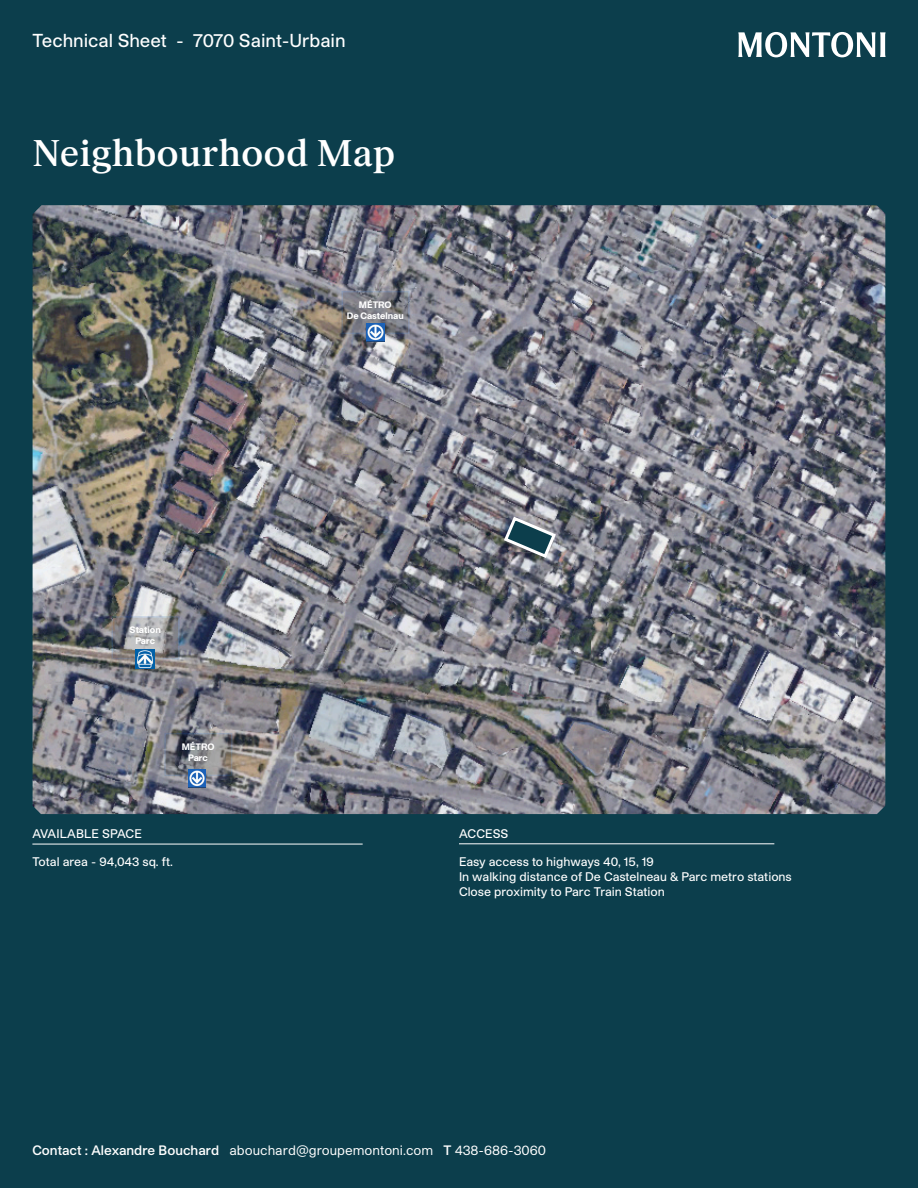
<style>
.page{position:relative;width:918px;height:1188px;background:#0c3e4c}
.page>*{position:absolute;margin:0;border:0;box-sizing:border-box;transform-origin:0 0}
.t1{font:500 36px "FK Roman Standard";color:#fff}
.t2{font:500 18px "Studio Pro";color:#fff}
.t3{font:13.2px "Studio Pro";color:#fff}
.t4{font:500 12px/15px "Studio Pro";color:#fff}
.t5{font:800 9px "Studio Pro";color:#fff}
.s1{font-weight:600}
</style>
<div class="page">
<svg style="left:738px;top:32px;width:148px;height:25px"></svg>
<img style="left:33px;top:205px;width:852px;height:609px">
<hr style="left:32px;top:844px;width:331px;height:1px;background:#fff">
<hr style="left:459px;top:843px;width:315px;height:1px;background:#fff">
<svg style="left:502px;top:515px;width:56px;height:45px"></svg>
<svg style="left:164px;top:733px;width:68px;height:43px;background:#76787e"></svg>
<svg style="left:111px;top:616px;width:69px;height:43px;background:#8d8f94"></svg>
<svg style="left:342px;top:291px;width:68px;height:43px;background:#777880"></svg>
<img style="left:367px;top:323px;width:18px;height:18px">
<img style="left:188px;top:770px;width:18px;height:17px">
<img style="left:135px;top:650px;width:19px;height:19px">
<h2 class="t2" style="left:32px;top:28px;width:315px">Technical Sheet - 7070 Saint-Urbain</h2>
<p class="t1" style="left:32px;top:126px;width:364px">Neighbourhood Map</p>
<p class="t5" style="left:130px;top:624px;width:33px">Station</p>
<p class="t5" style="left:135px;top:634px;width:21px">Parc</p>
<p class="t5" style="left:182px;top:740px;width:34px">MÉTRO</p>
<p class="t5" style="left:188px;top:751px;width:21px">Parc</p>
<p class="t4" style="left:32px;top:826px;width:111px">AVAILABLE SPACE</p>
<p class="t4" style="left:32px;top:853px;width:142px">Total area - 94,043 sq. ft.</p>
<p class="t5" style="left:359px;top:298px;width:34px">MÉTRO</p>
<p class="t5" style="left:347px;top:309px;width:59px">De Castelnau</p>
<p class="t4" style="left:459px;top:826px;width:51px">ACCESS</p>
<p class="t4" style="left:459px;top:853px;width:334px">Easy access to highways 40, 15, 19<br>In walking distance of De Castelneau &amp; Parc metro stations<br>Close proximity to Parc Train Station</p>
<p class="t3" style="left:32px;top:1142px;width:515px"><span class="s1">Contact : Alexandre Bouchard</span> abouchard@groupemontoni.com <span class="s1">T</span> 438-686-3060</p>
</div>
